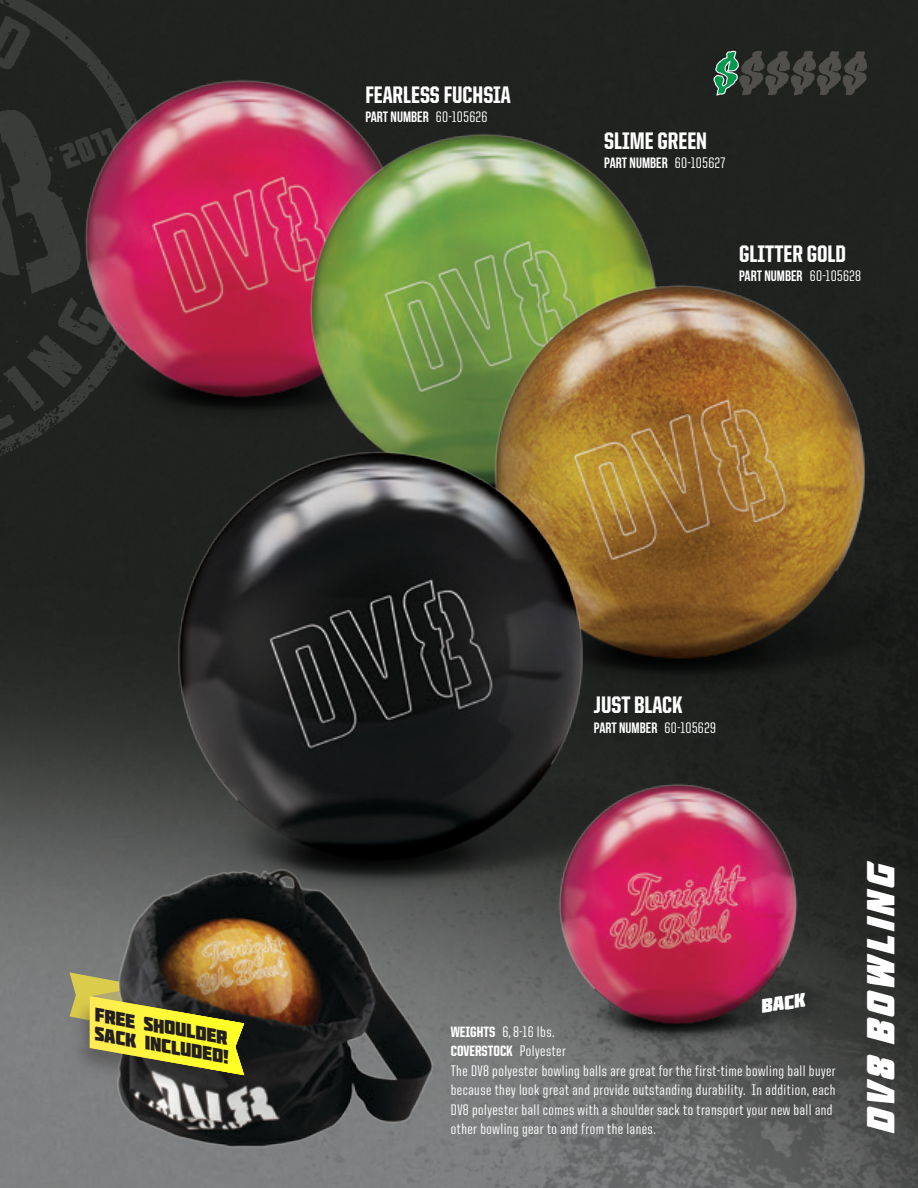
<style>
.page{position:relative;width:918px;height:1188px;background:#fff}
.page>*{position:absolute;margin:0;border:0;box-sizing:border-box;transform-origin:0 0}
.Color_Bar_heading-bd{font:italic 39px "Molot";color:#fff}
.DV8_Ball_Chart_Body{font:800 24px "United Sans Cond";color:#fff}
.t1{font:19.5px "Molot";color:#fff}
.t2{font:italic 19.2px/18.6px "Molot";color:#231f20}
.DV8_Ball_Chart_Body-2{font:500 15.3px/19.5px "United Sans Cond";letter-spacing:.03em;color:#fff}
.DV8_Ball_Chart_Body-3{font:15px "Bebas Neue";color:#fff}
.DV8_Ball_Chart_Body-4{font:800 15px "United Sans Cond";color:#fff}
.s1{font-family:"United Sans Cond";font-weight:500;font-size:15.3px}
.s2{font-weight:800;font-size:15px}
.s3{font-weight:500;font-size:15.3px}
</style>
<div class="page">
<img style="left:0;top:474px;width:248px;height:714px">
<div style="left:56px;top:0;width:862px;height:655px;background:#202220"></div>
<img style="left:248px;top:750px;width:670px;height:438px">
<svg style="left:0;top:0;width:153px;height:435px;background:#272a27"></svg>
<img style="left:110px;top:960px;width:328px;height:192px">
<div style="left:69px;top:993px;width:185px;height:110px;background:#231f20;opacity:.35"></div>
<svg style="left:69px;top:972px;width:175px;height:103px;background:#aba03f"></svg>
<img style="left:18px;top:24px;width:449px;height:450px">
<img style="left:236px;top:72px;width:496px;height:308px">
<img style="left:414px;top:219px;width:504px;height:531px">
<img style="left:90px;top:380px;width:580px;height:580px">
<img style="left:508px;top:743px;width:340px;height:339px">
<svg style="left:713px;top:50px;width:154px;height:56px;background:#353e37"></svg>
<p class="DV8_Ball_Chart_Body" style="left:365px;top:82px;width:147px">FEARLESS FUCHSIA</p>
<p class="DV8_Ball_Chart_Body-3" style="left:365px;top:109px;width:123px">PART NUMBER <span class="s1">60-105626</span></p>
<p class="DV8_Ball_Chart_Body" style="left:604px;top:128px;width:104px">SLIME GREEN</p>
<p class="DV8_Ball_Chart_Body-3" style="left:604px;top:155px;width:122px">PART NUMBER <span class="s1">60-105627</span></p>
<p class="DV8_Ball_Chart_Body" style="left:739px;top:241px;width:108px">GLITTER GOLD</p>
<p class="DV8_Ball_Chart_Body-3" style="left:739px;top:268px;width:124px">PART NUMBER <span class="s1">60-105628</span></p>
<p class="t2" style="left:98px;top:1005px;width:141px;rotate:10deg">FREE SHOULDER<br>SACK INCLUDED!</p>
<p class="DV8_Ball_Chart_Body" style="left:594px;top:692px;width:90px">JUST BLACK</p>
<p class="DV8_Ball_Chart_Body-3" style="left:594px;top:719px;width:123px">PART NUMBER <span class="s1">60-105629</span></p>
<p class="t1" style="left:759px;top:994px;width:46px;rotate:-8deg">BACK</p>
<p class="DV8_Ball_Chart_Body-2" style="left:451px;top:1022px;width:105px"><span class="s2">WEIGHTS</span> 6, 8-16 lbs.</p>
<p class="DV8_Ball_Chart_Body-4" style="left:451px;top:1043px;width:117px">COVERSTOCK <span class="s3">Polyester</span></p>
<p class="DV8_Ball_Chart_Body-2" style="left:451px;top:1061px;width:386px">The DV8 polyester bowling balls are great for the first-time bowling ball buyer because they look great and provide outstanding durability. In addition, each DV8 polyester ball comes with a shoulder sack to transport your new ball and other bowling gear to and from the lanes.</p>
<p class="Color_Bar_heading-bd" style="left:858px;top:1135px;width:282px;rotate:-90deg">DV8 BOWLING</p>
</div>
